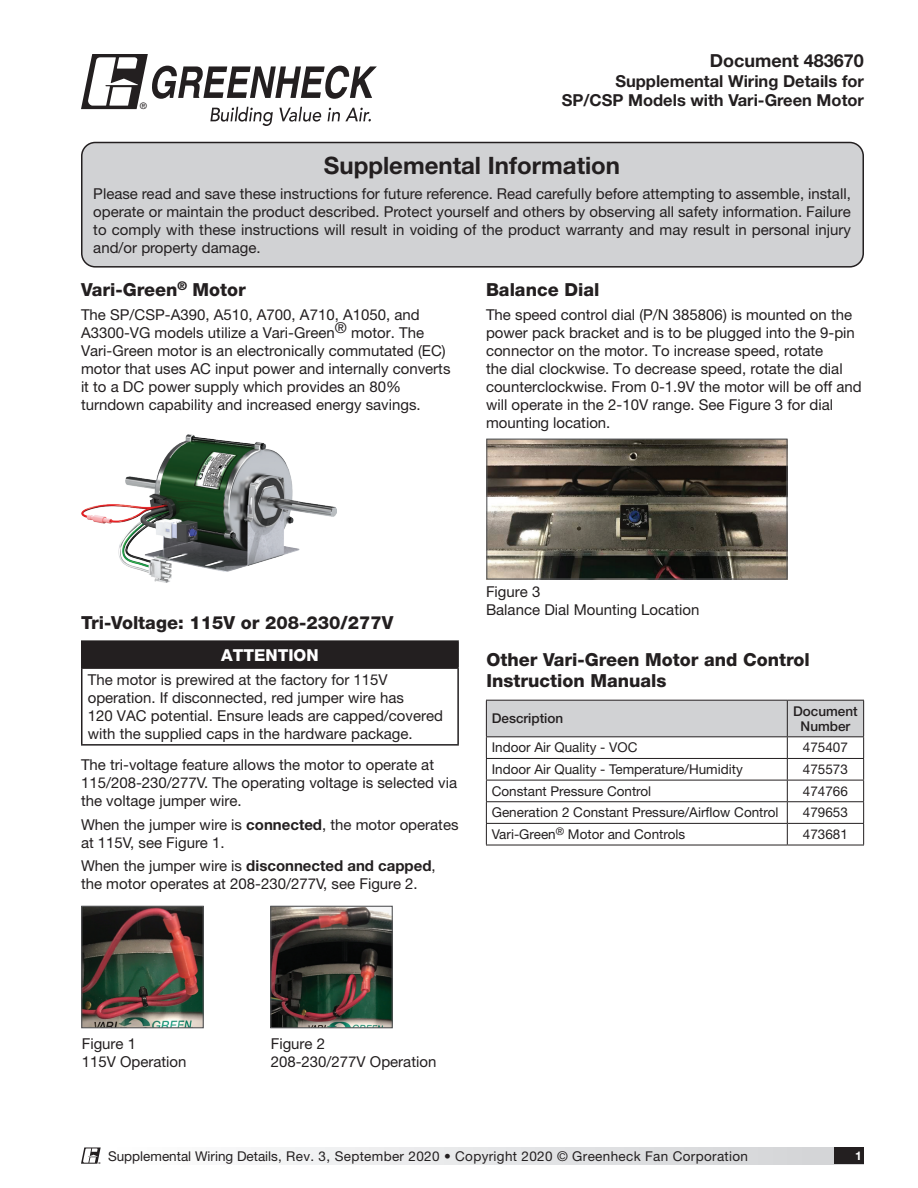
<style>
.page{position:relative;width:918px;height:1188px;background:#fff}
.page>*{position:absolute;margin:0;border:0;box-sizing:border-box;transform-origin:0 0}
.t1{font:700 24px "Helvetica Neue LT Std";color:#231f20}
.t2{font:800 18px/21px "Helvetica Neue LT Std";color:#231f20}
.t3{font:700 18px "Helvetica Neue LT Std";color:#231f20}
.t4{font:700 16.5px/19.8px "Helvetica Neue LT Std";color:#231f20;text-align:right}
.t5{font:800 16.5px "Helvetica Neue LT Std";color:#fff}
.t6{font:15px/18px "Helvetica Neue LT Std";color:#231f20}
.t7{font:13.5px "Helvetica Neue LT Std";color:#231f20}
.t8{font:13.5px "Helvetica Neue LT Std";letter-spacing:.025em;color:#231f20}
.t9{font:500 13.5px/15px "Helvetica Neue LT Std";color:#231f20;text-align:center}
.t10{font:700 12px "Helvetica Neue LT Std";color:#fff}
.t11{font:9px "Helvetica";color:#231f20}
.t12{font:700 2.7px "Helvetica Neue LT Std";color:#231f20}
.s1{font-weight:700}
</style>
<div class="page">
<svg style="left:81px;top:54px;width:296px;height:72px"></svg>
<div style="left:108px;top:1148px;width:756px;height:16px;background:linear-gradient(to right,#fefefe,#d0d2d4)"></div>
<div style="left:834px;top:1148px;width:30px;height:16px;background:#231f20"></div>
<svg style="left:81px;top:1147px;width:20px;height:17px"></svg>
<div style="left:82px;top:142px;width:781px;height:125px;background:#d1d2d4;border-radius:14px"></div>
<div style="left:81px;top:142px;width:783px;height:126px;border:2px solid #231f20;border-radius:14px"></div>
<div style="left:82px;top:641px;width:376px;height:27px;background:#231f20"></div>
<hr style="left:81px;top:640px;width:378px;height:2px;background:#231f20">
<svg style="left:81px;top:642px;width:1px;height:25px"></svg>
<hr style="left:457px;top:642px;width:2px;height:25px;background:#231f20">
<hr style="left:81px;top:667px;width:378px;height:2px;background:#231f20">
<hr style="left:81px;top:669px;width:1px;height:75px;background:#231f20">
<hr style="left:457px;top:669px;width:2px;height:75px;background:#231f20">
<hr style="left:81px;top:744px;width:378px;height:2px;background:#231f20">
<img style="left:83px;top:908px;width:119px;height:118px">
<div style="left:81px;top:906px;width:123px;height:122px;border:1px solid #57585a"></div>
<img style="left:272px;top:908px;width:119px;height:118px">
<div style="left:270px;top:906px;width:123px;height:122px;border:1px solid #57585a"></div>
<svg style="left:486px;top:700px;width:378px;height:145px"></svg>
<hr style="left:486px;top:845px;width:301px;height:1px;background:#231f20">
<hr style="left:787px;top:845px;width:77px;height:1px;background:#231f20">
<img style="left:488px;top:441px;width:298px;height:137px">
<div style="left:486px;top:439px;width:302px;height:141px;border:1px solid #57585a"></div>
<img style="left:82px;top:435px;width:254px;height:147px">
<p class="t11" style="left:140px;top:101px;width:8px">®</p>
<p class="t3" style="left:710px;top:49px;width:156px">Document 483670</p>
<p class="t4" style="left:562px;top:71px;width:304px">Supplemental Wiring Details for<br>SP/CSP Models with Vari-Green Motor</p>
<h1 class="t1" style="left:324px;top:150px;width:298px">Supplemental Information</h1>
<p class="t6" style="left:93px;top:184px;width:759px;text-align:justify">Please read and save these instructions for future reference. Read carefully before attempting to assemble, install, operate or maintain the product described. Protect yourself and others by observing all safety information. Failure to comply with these instructions will result in voiding of the product warranty and may result in personal injury and/or property damage.</p>
<p class="t2" style="left:81px;top:279px;width:166px">Vari-Green<sup>®</sup> Motor</p>
<p class="t6" style="left:81px;top:305px;width:371px">The SP/CSP-A390, A510, A700, A710, A1050, and A3300-VG models utilize a Vari-Green® motor. The Vari-Green motor is an electronically commutated (EC) motor that uses AC input power and internally converts it to a DC power supply which provides an 80% turndown capability and increased energy savings.</p>
<p class="t2" style="left:486px;top:279px;width:115px">Balance Dial</p>
<p class="t6" style="left:486px;top:305px;width:377px">The speed control dial (P/N 385806) is mounted on the power pack bracket and is to be plugged into the 9-pin connector on the motor. To increase speed, rotate<br>the dial clockwise. To decrease speed, rotate the dial counterclockwise. From 0-1.9V the motor will be off and will operate in the 2-10V range. See Figure 3 for dial mounting location.</p>
<p class="t2" style="left:81px;top:612px;width:314px">Tri-Voltage: 115V or 208-230/277V</p>
<p class="t5" style="left:221px;top:645px;width:99px">ATTENTION</p>
<p class="t6" style="left:88px;top:670px;width:357px">The motor is prewired at the factory for 115V operation. If disconnected, red jumper wire has<br>120 VAC potential. Ensure leads are capped/covered with the supplied caps in the hardware package.</p>
<p class="t6" style="left:81px;top:756px;width:378px">The tri-voltage feature allows the motor to operate at<br>115/208-230/277V. The operating voltage is selected via the voltage jumper wire.</p>
<p class="t6" style="left:81px;top:815px;width:379px">When the jumper wire is <span class="s1">connected</span>, the motor operates at 115V, see Figure 1.</p>
<p class="t6" style="left:81px;top:857px;width:356px">When the jumper wire is <span class="s1">disconnected and capped</span>, the motor operates at 208-230/277V, see Figure 2.</p>
<p class="t6" style="left:486px;top:582px;width:215px">Figure 3<br>Balance Dial Mounting Location</p>
<p class="t2" style="left:486px;top:649px;width:325px">Other Vari-Green Motor and Control<br>Instruction Manuals</p>
<p class="t9" style="left:492px;top:711px;width:73px">Description</p>
<p class="t9" style="left:793px;top:703px;width:66px">Document<br>Number</p>
<p class="t7" style="left:492px;top:740px;width:147px">Indoor Air Quality - VOC</p>
<p class="t7" style="left:803px;top:740px;width:47px">475407</p>
<p class="t7" style="left:492px;top:761px;width:253px">Indoor Air Quality - Temperature/Humidity</p>
<p class="t7" style="left:803px;top:761px;width:47px">475573</p>
<p class="t7" style="left:492px;top:783px;width:161px">Constant Pressure Control</p>
<p class="t7" style="left:803px;top:783px;width:47px">474766</p>
<p class="t7" style="left:492px;top:805px;width:288px">Generation 2 Constant Pressure/Airflow Control</p>
<p class="t7" style="left:803px;top:805px;width:47px">479653</p>
<p class="t7" style="left:492px;top:826px;width:195px">Vari-Green<sup>®</sup> Motor and Controls</p>
<p class="t7" style="left:803px;top:826px;width:47px">473681</p>
<p class="t6" style="left:82px;top:1035px;width:106px">Figure 1<br>115V Operation</p>
<p class="t6" style="left:271px;top:1035px;width:167px">Figure 2<br>208-230/277V Operation</p>
<p class="t8" style="left:108px;top:1148px;width:642px">Supplemental Wiring Details, Rev. 3, September 2020 • Copyright 2020 © Greenheck Fan Corporation</p>
<p class="t10" style="left:855px;top:1148px;width:8px">1</p>
<p class="t12" style="left:98px;top:1161px;width:4px">®</p>
</div>
